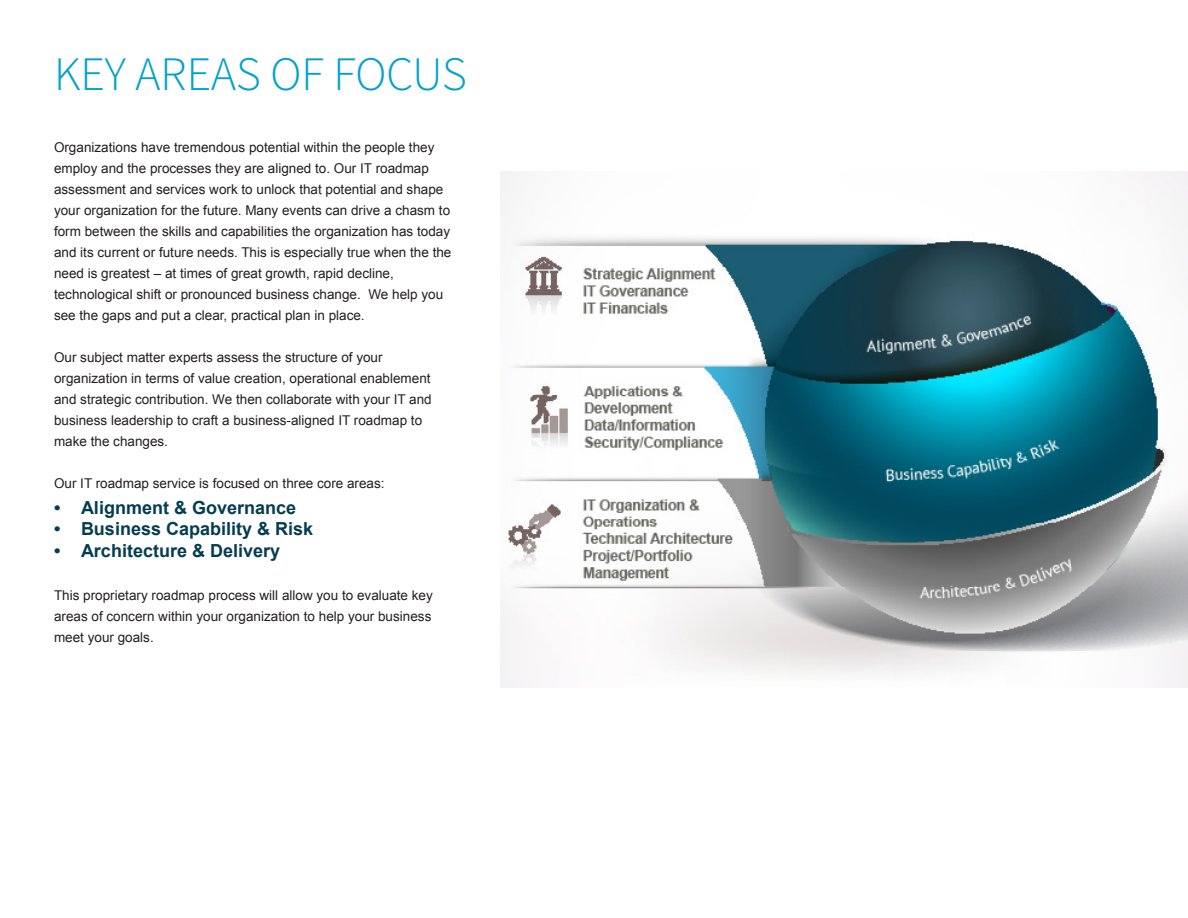
<style>
.page{position:relative;width:1188px;height:918px;background:#fff}
.page>*{position:absolute;margin:0;border:0;box-sizing:border-box;transform-origin:0 0}
.t1{font:300 48px "Source Sans Pro";color:#03a2cc}
.t2{font:700 18px "Arial";color:#043d51}
.t3{font:13.5px/21px "Arial";color:#231f20}
</style>
<div class="page">
<img style="left:500px;top:171px;width:688px;height:517px">
<p class="t1" style="left:54px;top:45px;width:414px">KEY AREAS OF FOCUS</p>
<p class="t3" style="left:54px;top:137px;width:399px">Organizations have tremendous potential within the people they employ and the processes they are aligned to. Our IT roadmap assessment and services work to unlock that potential and shape your organization for the future. Many events can drive a chasm to form between the skills and capabilities the organization has today and its current or future needs. This is especially true when the the need is greatest – at times of great growth, rapid decline,</p>
<p class="t3" style="left:54px;top:284px;width:391px">technological shift or pronounced business change. We help you see the gaps and put a clear, practical plan in place.</p>
<p class="t3" style="left:54px;top:347px;width:330px">Our subject matter experts assess the structure of your</p>
<p class="t3" style="left:54px;top:368px;width:379px">organization in terms of value creation, operational enablement and strategic contribution. We then collaborate with your IT and business leadership to craft a business-aligned IT roadmap to make the changes.</p>
<p class="t3" style="left:54px;top:473px;width:332px">Our IT roadmap service is focused on three core areas:</p>
<p class="t2" style="left:54px;top:495px;width:244px">• Alignment &amp; Governance</p>
<p class="t2" style="left:54px;top:517px;width:261px">• Business Capability &amp; Risk</p>
<p class="t2" style="left:54px;top:538px;width:228px">• Architecture &amp; Delivery</p>
<p class="t3" style="left:54px;top:585px;width:380px;text-align:justify">This proprietary roadmap process will allow you to evaluate key areas of concern within your organization to help your business meet your goals.</p>
</div>
